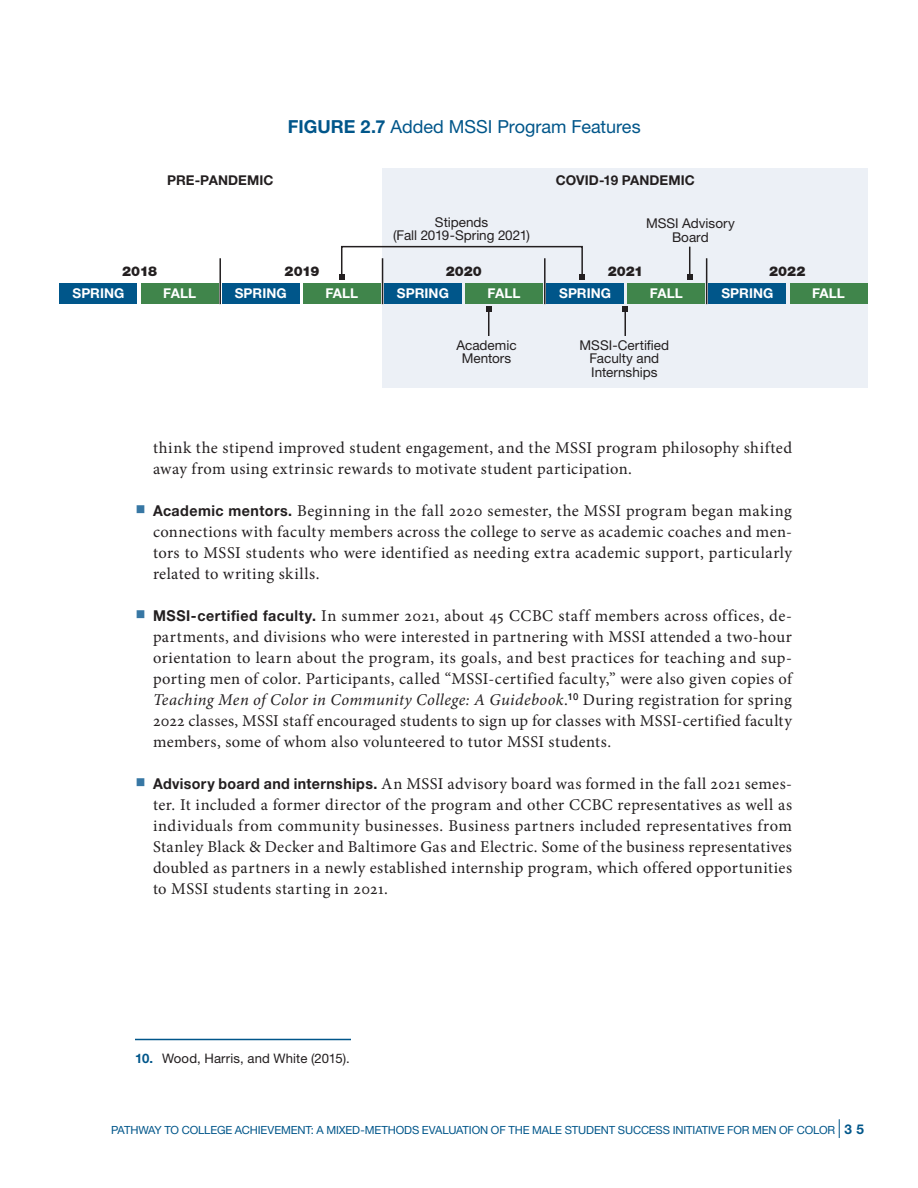
<style>
.page{position:relative;width:918px;height:1188px;background:#fff}
.page>*{position:absolute;margin:0;border:0;box-sizing:border-box;transform-origin:0 0}
.Figures__andName{font:18px "Helvetica Neue LT Std";color:#00568a}
.bodytext_bullets_w_D_Lead-in{font:16.5px/21px "Minion Pro";letter-spacing:.02em;color:#231f20;text-align:justify}
.Box_text{font:13.5px/13.5px "Helvetica Neue LT Std";color:#231f20;text-align:center}
.Box_text-2{font:700 13.5px "Helvetica Neue LT Std";letter-spacing:.005em;color:#fff}
.Box_text-3{font:700 13.5px "Helvetica Neue LT Std";letter-spacing:.005em;color:#231f20}
.Box_text-4{font:900 13.5px "Helvetica Neue LT Std";letter-spacing:-.005em;color:#231f20}
.footnotes_chapter_text{font:13.2px "Helvetica Neue LT Std";letter-spacing:.01em;color:#231f20}
.t1{font:11.25px "Helvetica Neue LT Std";letter-spacing:-.01em;color:#00568a}
.s1{font-weight:700}
.s2{font-size:27px;color:#3777a4}
.s3{font-family:"Helvetica Neue LT Std";font-weight:700;font-size:15px}
.s4{font-style:italic}
.s5{font-weight:700;color:#00568a}
.s6{font-size:18.75px}
.s7{font-weight:700;font-size:13.5px}
</style>
<div class="page">
<hr style="left:135px;top:1039px;width:216px;height:1px;background:#00568a">
<div style="left:383px;top:169px;width:485px;height:219px;background:#ecf0f6"></div>
<div style="left:60px;top:283px;width:77px;height:20px;background:#00568a"></div>
<div style="left:141px;top:283px;width:77px;height:20px;background:#40854b"></div>
<div style="left:222px;top:283px;width:78px;height:20px;background:#00568a"></div>
<div style="left:303px;top:283px;width:78px;height:20px;background:#40854b"></div>
<div style="left:384px;top:283px;width:78px;height:20px;background:#00568a"></div>
<div style="left:465px;top:283px;width:78px;height:20px;background:#40854b"></div>
<div style="left:546px;top:283px;width:78px;height:20px;background:#00568a"></div>
<div style="left:627px;top:283px;width:78px;height:20px;background:#40854b"></div>
<div style="left:709px;top:283px;width:77px;height:20px;background:#00568a"></div>
<div style="left:790px;top:283px;width:77px;height:20px;background:#40854b"></div>
<hr style="left:689px;top:247px;width:1px;height:30px;background:#231f20">
<svg style="left:687px;top:274px;width:6px;height:6px"></svg>
<hr style="left:219px;top:258px;width:2px;height:46px;background:#231f20">
<hr style="left:382px;top:258px;width:1px;height:46px;background:#231f20">
<hr style="left:544px;top:258px;width:2px;height:46px;background:#231f20">
<hr style="left:706px;top:258px;width:1px;height:46px;background:#231f20">
<svg style="left:486px;top:306px;width:6px;height:30px"></svg>
<hr style="left:624px;top:309px;width:2px;height:27px;background:#231f20">
<svg style="left:622px;top:306px;width:6px;height:6px"></svg>
<div style="left:341px;top:246px;width:242px;height:31px;border:2px solid #231f20"></div>
<svg style="left:339px;top:274px;width:6px;height:6px"></svg>
<svg style="left:579px;top:274px;width:6px;height:6px"></svg>
<p class="Figures__andName" style="left:288px;top:116px;width:354px"><span class="s1">FIGURE 2.7</span> Added MSSI Program Features</p>
<p class="Box_text-3" style="left:167px;top:172px;width:108px">PRE-PANDEMIC</p>
<p class="Box_text-3" style="left:556px;top:172px;width:141px">COVID-19 PANDEMIC</p>
<p class="Box_text" style="left:393px;top:215px;width:138px">Stipends<br>(Fall 2019-Spring 2021)</p>
<p class="Box_text" style="left:646px;top:216px;width:90px">MSSI Advisory<br>Board</p>
<p class="Box_text-4" style="left:122px;top:264px;width:37px">2018</p>
<p class="Box_text-4" style="left:285px;top:264px;width:36px">2019</p>
<p class="Box_text-4" style="left:446px;top:264px;width:38px">2020</p>
<p class="Box_text-4" style="left:608px;top:264px;width:37px">2021</p>
<p class="Box_text-4" style="left:769px;top:264px;width:38px">2022</p>
<p class="Box_text-2" style="left:73px;top:285px;width:53px">SPRING</p>
<p class="Box_text-2" style="left:163px;top:285px;width:34px">FALL</p>
<p class="Box_text-2" style="left:235px;top:285px;width:53px">SPRING</p>
<p class="Box_text-2" style="left:325px;top:285px;width:34px">FALL</p>
<p class="Box_text-2" style="left:397px;top:285px;width:53px">SPRING</p>
<p class="Box_text-2" style="left:488px;top:285px;width:34px">FALL</p>
<p class="Box_text-2" style="left:559px;top:285px;width:53px">SPRING</p>
<p class="Box_text-2" style="left:650px;top:285px;width:34px">FALL</p>
<p class="Box_text-2" style="left:721px;top:285px;width:53px">SPRING</p>
<p class="Box_text-2" style="left:812px;top:285px;width:34px">FALL</p>
<p class="Box_text" style="left:456px;top:338px;width:62px">Academic<br>Mentors</p>
<p class="Box_text" style="left:580px;top:338px;width:91px">MSSI-Certified<br>Faculty and<br>Internships</p>
<p class="bodytext_bullets_w_D_Lead-in" style="left:153px;top:437px;width:641px">think the stipend improved student engagement, and the MSSI program philosophy shifted away from using extrinsic rewards to motivate student participation.</p>
<p class="bodytext_bullets_w_D_Lead-in" style="left:153px;top:500px;width:641px;text-indent:-18px"><span class="s2">■</span> <span class="s3">Academic mentors.</span> Beginning in the fall 2020 semester, the MSSI program began making connections with faculty members across the college to serve as academic coaches and men&shy;tors to MSSI students who were identified as needing extra academic support, particularly related to writing skills.</p>
<p class="bodytext_bullets_w_D_Lead-in" style="left:153px;top:605px;width:641px;text-indent:-18px"><span class="s2">■</span> <span class="s3">MSSI-certified faculty.</span> In summer 2021, about 45 CCBC staff members across offices, de&shy;partments, and divisions who were interested in partnering with MSSI attended a two-hour orientation to learn about the program, its goals, and best practices for teaching and sup&shy;porting men of color. Participants, called “MSSI-certified faculty,” were also given copies of <span class="s4">Teaching Men of Color in Community College: A Guidebook</span>.<sup>10</sup> During registration for spring 2022 classes, MSSI staff encouraged students to sign up for classes with MSSI-certified faculty members, some of whom also volunteered to tutor MSSI students.</p>
<p class="bodytext_bullets_w_D_Lead-in" style="left:153px;top:773px;width:641px;text-indent:-18px"><span class="s2">■</span> <span class="s3">Advisory board and internships.</span> An MSSI advisory board was formed in the fall 2021 semes&shy;ter. It included a former director of the program and other CCBC representatives as well as individuals from community businesses. Business partners included representatives from Stanley Black &amp; Decker and Baltimore Gas and Electric. Some of the business representatives doubled as partners in a newly established internship program, which offered opportunities to MSSI students starting in 2021.</p>
<p class="footnotes_chapter_text" style="left:135px;top:1051px;width:216px"><span class="s5">10.</span> Wood, Harris, and White (2015).</p>
<p class="t1" style="left:111px;top:1123px;width:754px">PATHWAY TO COLLEGE ACHIEVEMENT: A MIXED-METHODS EVALUATION OF THE MALE STUDENT SUCCESS INITIATIVE FOR MEN OF COLOR <span class="s6">|</span> <span class="s7">3 5</span></p>
</div>
